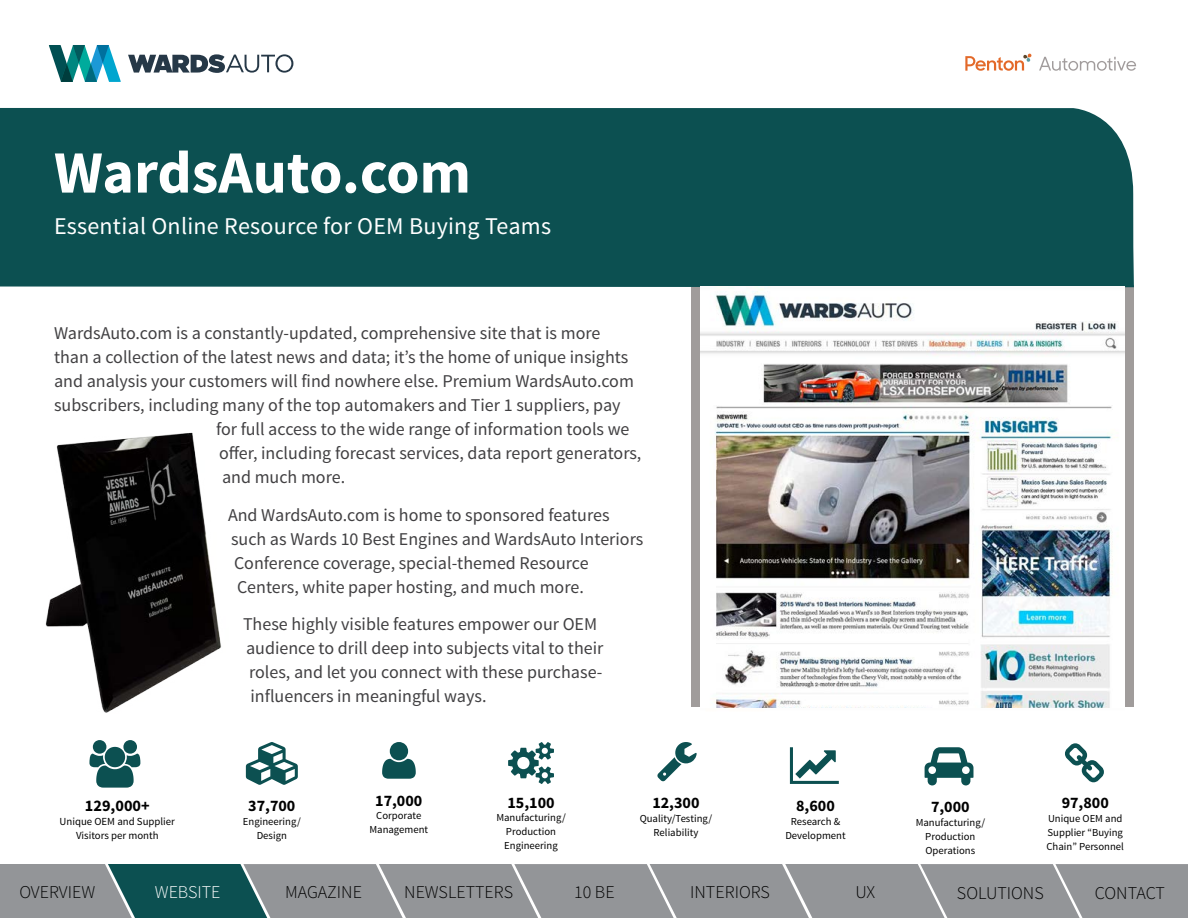
<style>
.page{position:relative;width:1188px;height:918px;background:#fff}
.page>*{position:absolute;margin:0;border:0;box-sizing:border-box;transform-origin:0 0}
.t1{font:700 60px "Source Sans Pro";color:#fff}
.t2{font:24px "Source Sans Pro";letter-spacing:.01em;color:#fff}
.t3{font:18px/24px "Source Sans Pro";color:#414042}
.t4{font:300 18px "Source Sans Pro";color:#000}
.t5{font:300 18px "Source Sans Pro";color:#000101}
.t6{font:300 18px "Source Sans Pro";color:#fff}
.t7{font:700 16.2px "Source Sans Pro";color:#000101}
.t8{font:700 16.05px "Source Sans Pro";color:#000}
.t9{font:700 16.05px "Source Sans Pro";color:#000101}
.t10{font:10.8px/14.1px "Source Sans Pro";color:#000101;text-align:center}
.t11{font:10.65px/14px "Source Sans Pro";color:#000;text-align:center}
.t12{font:10.65px/14px "Source Sans Pro";color:#000101}
</style>
<div class="page">
<svg style="left:128px;top:54px;width:165px;height:19px"></svg>
<svg style="left:49px;top:45px;width:72px;height:37px"></svg>
<svg style="left:965px;top:54px;width:66px;height:17px"></svg>
<svg style="left:1039px;top:57px;width:97px;height:14px"></svg>
<div style="left:691px;top:285px;width:443px;height:422px;background:#a09c9b"></div>
<svg style="left:89px;top:740px;width:51px;height:48px"></svg>
<svg style="left:1065px;top:743px;width:39px;height:39px"></svg>
<svg style="left:246px;top:742px;width:52px;height:43px"></svg>
<svg style="left:382px;top:742px;width:34px;height:37px"></svg>
<svg style="left:508px;top:742px;width:46px;height:42px"></svg>
<svg style="left:657px;top:742px;width:40px;height:39px"></svg>
<svg style="left:790px;top:747px;width:49px;height:37px"></svg>
<svg style="left:925px;top:747px;width:48px;height:38px"></svg>
<div style="left:0;top:108px;width:1134px;height:179px;background:#0c5051"></div>
<img style="left:45px;top:432px;width:176px;height:281px">
<img style="left:700px;top:287px;width:425px;height:420px">
<svg style="left:0;top:864px;width:1188px;height:54px"></svg>
<h1 class="t1" style="left:54px;top:134px;width:418px">WardsAuto.com</h1>
<h2 class="t2" style="left:54px;top:211px;width:499px">Essential Online Resource for OEM Buying Teams</h2>
<p class="t3" style="left:54px;top:322px;width:548px">WardsAuto.com is a constantly-updated, comprehensive site that is more</p>
<p class="t3" style="left:54px;top:346px;width:576px">than a collection of the latest news and data; it’s the home of unique insights</p>
<p class="t3" style="left:54px;top:370px;width:581px">and analysis your customers will find nowhere else. Premium WardsAuto.com</p>
<p class="t3" style="left:54px;top:394px;width:568px">subscribers, including many of the top automakers and Tier 1 suppliers, pay</p>
<p class="t3" style="left:216px;top:418px;width:415px">for full access to the wide range of information tools we</p>
<p class="t3" style="left:219px;top:442px;width:424px">offer, including forecast services, data report generators,</p>
<p class="t3" style="left:222px;top:466px;width:125px">and much more.</p>
<p class="t3" style="left:228px;top:503px;width:383px">And WardsAuto.com is home to sponsored features</p>
<p class="t3" style="left:231px;top:527px;width:414px">such as Wards 10 Best Engines and WardsAuto Interiors</p>
<p class="t3" style="left:234px;top:551px;width:356px">Conference coverage, special-themed Resource</p>
<p class="t3" style="left:237px;top:575px;width:348px">Centers, white paper hosting, and much more.</p>
<p class="t3" style="left:243px;top:613px;width:362px">These highly visible features empower our OEM audience to drill deep into subjects vital to their roles, and let you connect with these purchase&shy;influencers in meaningful ways.</p>
<p class="t7" style="left:85px;top:795px;width:66px">129,000+</p>
<p class="t10" style="left:60px;top:815px;width:117px">Unique OEM and Supplier<br>Visitors per month</p>
<p class="t8" style="left:248px;top:795px;width:49px">37,700</p>
<p class="t11" style="left:243px;top:814px;width:59px">Engineering/<br>Design</p>
<p class="t8" style="left:375px;top:790px;width:49px">17,000</p>
<p class="t11" style="left:369px;top:809px;width:60px">Corporate<br>Management</p>
<p class="t8" style="left:507px;top:792px;width:49px">15,100</p>
<p class="t11" style="left:496px;top:811px;width:71px">Manufacturing/<br>Production<br>Engineering</p>
<p class="t9" style="left:652px;top:792px;width:49px">12,300</p>
<p class="t12" style="left:640px;top:811px;width:74px;text-align:center">Quality/Testing/<br>Reliability</p>
<p class="t8" style="left:796px;top:795px;width:40px">8,600</p>
<p class="t11" style="left:785px;top:815px;width:62px">Research &amp;<br>Development</p>
<p class="t8" style="left:931px;top:796px;width:40px">7,000</p>
<p class="t11" style="left:916px;top:816px;width:71px">Manufacturing/<br>Production<br>Operations</p>
<p class="t9" style="left:1062px;top:793px;width:49px">97,800</p>
<p class="t12" style="left:1047px;top:812px;width:79px">Unique OEM and<br>Supplier “Buying<br>Chain” Personnel</p>
<p class="t5" style="left:19px;top:882px;width:77px">OVERVIEW</p>
<p class="t6" style="left:155px;top:882px;width:67px">WEBSITE</p>
<p class="t4" style="left:285px;top:882px;width:78px">MAGAZINE</p>
<p class="t4" style="left:404px;top:882px;width:110px">NEWSLETTERS</p>
<p class="t4" style="left:574px;top:881px;width:42px">10 BE</p>
<p class="t4" style="left:690px;top:882px;width:81px">INTERIORS</p>
<p class="t4" style="left:855px;top:881px;width:21px">UX</p>
<p class="t4" style="left:957px;top:882px;width:88px">SOLUTIONS</p>
<p class="t4" style="left:1095px;top:882px;width:72px">CONTACT</p>
</div>
